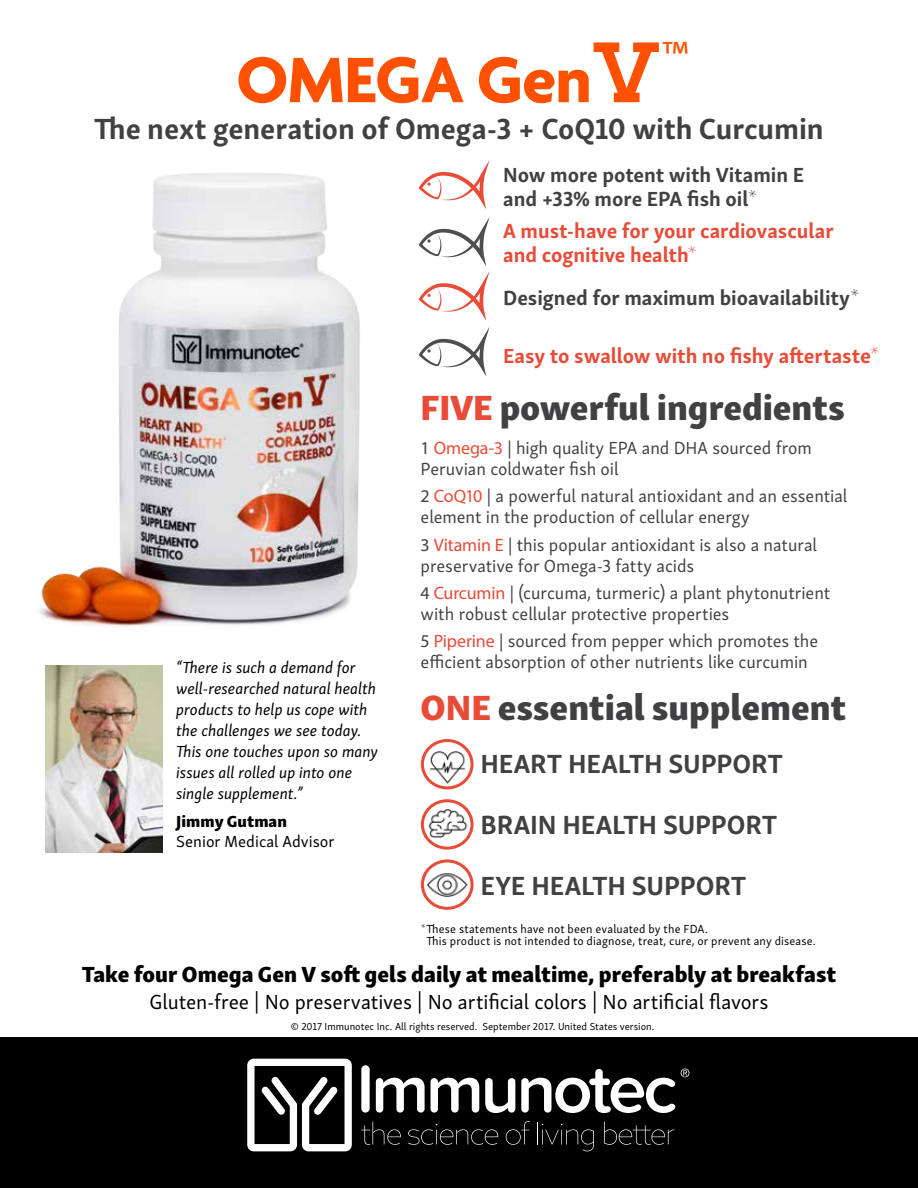
<style>
.page{position:relative;width:918px;height:1188px;background:#fff}
.page>*{position:absolute;margin:0;border:0;box-sizing:border-box;transform-origin:0 0}
.t1{font:43.05px "Myriad Pro";color:#ff5000}
.t2{font:36px "Skolar Sans Eb";color:#414042}
.t3{font:700 30px "Skolar Sans";letter-spacing:-.005em;color:#414042}
.t4{font:700 27px "Skolar Sans";letter-spacing:-.005em;color:#414042}
.t5{font:22.5px "Skolar Sans Eb";color:#000}
.t6{font:700 21px/24px "Skolar Sans";color:#e84b37}
.t7{font:700 21px/24px "Skolar Sans";color:#414042}
.t8{font:21px "Skolar Sans";letter-spacing:-.005em;color:#000}
.t9{font:18px/21px "Skolar Sans";letter-spacing:-.005em;color:#414042}
.t10{font:italic 16.5px/21px "Skolar Sans";color:#000}
.t11{font:16.5px "Skolar Sans";color:#000}
.t12{font:16.5px "Skolar Sans Eb";letter-spacing:.01em;color:#000}
.t13{font:12px/12px "Skolar Sans";letter-spacing:.015em;color:#000}
.t14{font:10.5px "Skolar Sans";color:#000}
.s1{font-weight:100}
.s2{font-size:21.45px}
.s3{font-weight:100;font-size:21.45px}
.s4{color:#e84b37}
.s5{font-family:"Myriad Pro"}
.s6{font-family:"Myriad Pro";color:#e84b37}
</style>
<div class="page">
<svg style="left:419px;top:327px;width:71px;height:49px"></svg>
<svg style="left:419px;top:160px;width:71px;height:49px"></svg>
<svg style="left:419px;top:217px;width:71px;height:104px"></svg>
<img style="left:422px;top:741px;width:49px;height:47px">
<div style="left:421px;top:739px;width:53px;height:50px;border:3px solid #e84b37;border-radius:50%"></div>
<img style="left:422px;top:801px;width:48px;height:45px">
<div style="left:421px;top:799px;width:53px;height:51px;border:3px solid #e84b37;border-radius:50%"></div>
<img style="left:422px;top:863px;width:48px;height:45px">
<div style="left:421px;top:859px;width:53px;height:51px;border:3px solid #e84b37;border-radius:50%"></div>
<img style="left:46px;top:665px;width:116px;height:187px">
<img style="left:39px;top:173px;width:321px;height:454px">
<svg style="left:479px;top:42px;width:180px;height:61px"></svg>
<svg style="left:238px;top:57px;width:226px;height:46px"></svg>
<div style="left:0;top:1037px;width:918px;height:151px;background:#000"></div>
<div style="left:361px;top:1065px;width:9px;height:48px;background:#fff;border-radius:4px"></div>
<svg style="left:376px;top:1078px;width:49px;height:35px"></svg>
<svg style="left:431px;top:1078px;width:48px;height:35px"></svg>
<svg style="left:485px;top:1078px;width:30px;height:35px"></svg>
<svg style="left:521px;top:1069px;width:154px;height:44px"></svg>
<svg style="left:247px;top:1059px;width:105px;height:92px"></svg>
<svg style="left:361px;top:1122px;width:40px;height:23px"></svg>
<svg style="left:408px;top:1124px;width:90px;height:21px"></svg>
<svg style="left:506px;top:1121px;width:24px;height:24px"></svg>
<svg style="left:537px;top:1122px;width:57px;height:29px"></svg>
<svg style="left:604px;top:1122px;width:71px;height:23px"></svg>
<svg style="left:681px;top:1069px;width:8px;height:8px"></svg>
<h1 class="t1" style="left:662px;top:30px;width:28px">™</h1>
<h3 class="t3" style="left:94px;top:104px;width:731px">The next generation of Omega-3 + CoQ10 with Curcumin</h3>
<p class="t10" style="left:176px;top:655px;width:203px">“There is such a demand for well-researched natural health products to help us cope with the challenges we see today.<br>This one touches upon so many issues all rolled up into one single supplement.”</p>
<p class="t12" style="left:176px;top:807px;width:112px">Jimmy Gutman</p>
<p class="t11" style="left:176px;top:829px;width:160px">Senior Medical Advisor</p>
<p class="t7" style="left:503px;top:161px;width:302px">Now more potent with Vitamin E and +33% more EPA fish oil<span class="s1">*</span></p>
<p class="t6" style="left:503px;top:217px;width:332px">A must-have for your cardiovascular and cognitive health<span class="s1">*</span></p>
<p class="t7" style="left:503px;top:284px;width:358px">Designed for maximum bioavailability<span class="s1">*</span></p>
<p class="t6" style="left:503px;top:342px;width:378px">Easy to swallow with no fishy aftertast<span class="s2">e</span><span class="s3">*</span></p>
<h2 class="t2" style="left:421px;top:377px;width:426px"><span class="s4">FIVE</span> powerful ingredients</h2>
<p class="t9" style="left:421px;top:436px;width:393px"><span class="s5">1</span> <span class="s6">Omega-3</span> <span class="s5">|</span> high quality EPA and DHA sourced from<br>Peruvian coldwater fish oil</p>
<p class="t9" style="left:421px;top:484px;width:428px"><span class="s5">2</span> <span class="s6">CoQ10</span> <span class="s5">|</span> a powerful natural antioxidant and an essential element in the production of cellular energy</p>
<p class="t9" style="left:421px;top:533px;width:398px"><span class="s5">3</span> <span class="s6">Vitamin E</span> <span class="s5">|</span> this popular antioxidant is also a natural preservative for Omega-3 fatty acids</p>
<p class="t9" style="left:421px;top:581px;width:411px"><span class="s5">4</span> <span class="s6">Curcumin</span> <span class="s5">|</span> (curcuma, turmeric) a plant phytonutrient with robust cellular protective properties</p>
<p class="t9" style="left:421px;top:629px;width:399px"><span class="s5">5</span> <span class="s6">Piperine</span> <span class="s5">|</span> sourced from pepper which promotes the efficient absorption of other nutrients like curcumin</p>
<h2 class="t2" style="left:421px;top:677px;width:427px"><span class="s4">ONE</span> essential supplement</h2>
<h3 class="t4" style="left:480px;top:741px;width:304px">HEART HEALTH SUPPORT</h3>
<h3 class="t4" style="left:480px;top:802px;width:299px">BRAIN HEALTH SUPPORT</h3>
<h3 class="t4" style="left:480px;top:863px;width:267px">EYE HEALTH SUPPORT</h3>
<p class="t13" style="left:426px;top:922px;width:391px;text-indent:-6px"><span class="s1">*</span>These statements have not been evaluated by the FDA.<br>This product is not intended to diagnose, treat, cure, or prevent any disease.</p>
<p class="t5" style="left:82px;top:955px;width:756px">Take four Omega Gen V soft gels daily at mealtime, preferably at breakfast</p>
<p class="t8" style="left:150px;top:986px;width:620px">Gluten-free | No preservatives | No artificial colors | No artificial flavors</p>
<p class="t14" style="left:291px;top:1018px;width:365px">© 2017 Immunotec Inc. All rights reserved. September 2017. United States version.</p>
</div>
